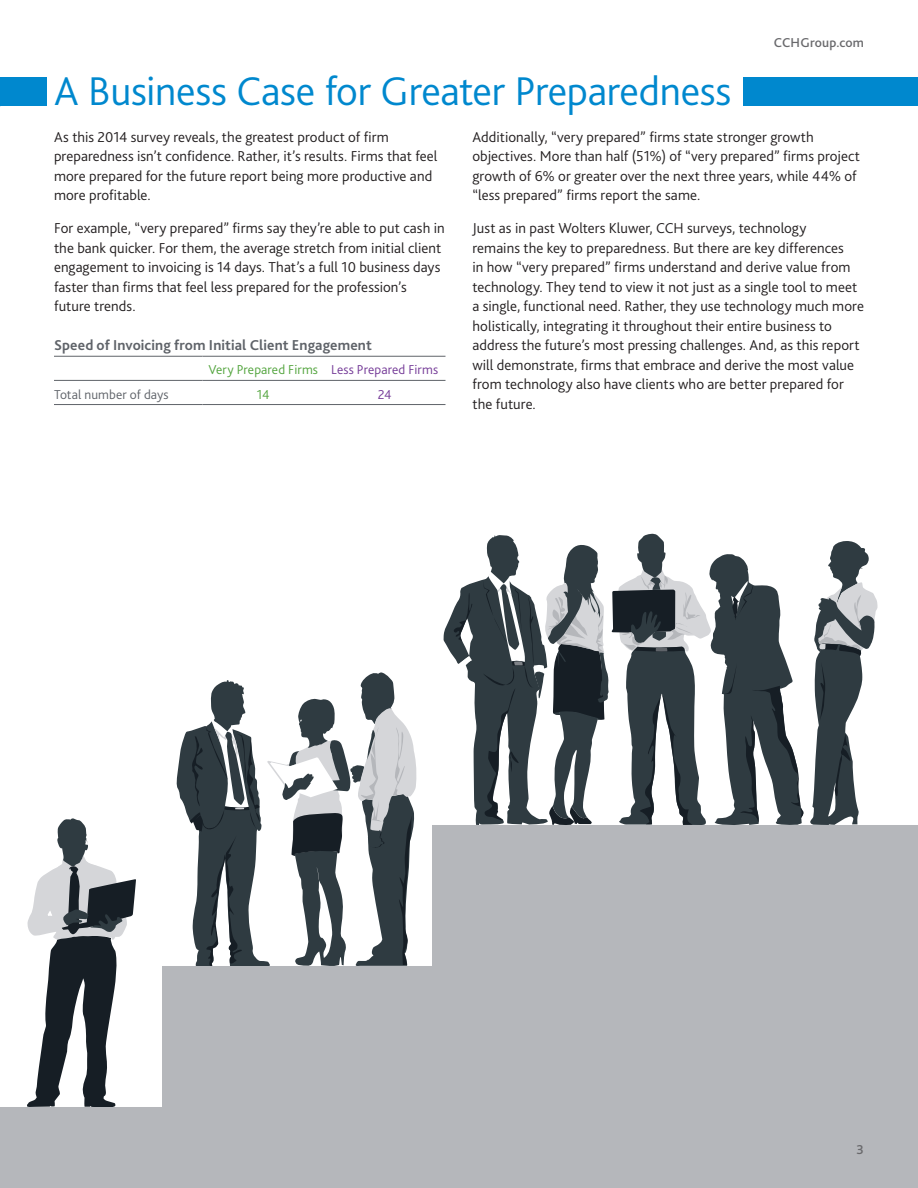
<style>
.page{position:relative;width:918px;height:1188px;background:#fff}
.page>*{position:absolute;margin:0;border:0;box-sizing:border-box;transform-origin:0 0}
.Page_Headline{font:300 42px "Bliss 2";letter-spacing:-.01em;color:#0088ce}
.t1{font:300 15px/19.5px "Bliss 2";letter-spacing:.005em;color:#231f20}
.Figure_Heading{font:700 15px "Bliss 2";letter-spacing:.005em;color:#5f6369}
.t2{font:300 13.5px "Bliss 2";letter-spacing:.005em;color:#52a43d}
.t3{font:300 13.5px "Bliss 2";letter-spacing:.005em;color:#743a97}
.t4{font:300 13.5px "Bliss 2";letter-spacing:.005em;color:#5f6369}
.t5{font:500 13.5px "Bliss 2";letter-spacing:.01em;color:#69696c}
</style>
<div class="page">
<div style="left:0;top:78px;width:918px;height:28px;background:#0088ce"></div>
<div style="left:47px;top:68px;width:695px;height:47px;background:#fff"></div>
<hr style="left:54px;top:356px;width:148px;height:1px;background:#5f6369">
<hr style="left:202px;top:356px;width:122px;height:1px;background:#5f6369">
<hr style="left:324px;top:356px;width:122px;height:1px;background:#5f6369">
<hr style="left:54px;top:380px;width:148px;height:1px;background:#5f6369">
<hr style="left:202px;top:380px;width:122px;height:1px;background:#5f6369">
<hr style="left:324px;top:380px;width:122px;height:1px;background:#5f6369">
<hr style="left:54px;top:404px;width:148px;height:1px;background:#5f6369">
<hr style="left:202px;top:404px;width:122px;height:1px;background:#5f6369">
<hr style="left:324px;top:404px;width:122px;height:1px;background:#5f6369">
<svg style="left:176px;top:672px;width:241px;height:153px"></svg>
<svg style="left:0;top:825px;width:918px;height:363px;background:#b2b4b8"></svg>
<svg style="left:810px;top:541px;width:67px;height:284px"></svg>
<svg style="left:443px;top:534px;width:361px;height:291px"></svg>
<p class="t5" style="left:774px;top:34px;width:92px">CCHGroup.com</p>
<p class="Page_Headline" style="left:54px;top:65px;width:679px">A Business Case for Greater Preparedness</p>
<p class="t1" style="left:54px;top:127px;width:385px">As this 2014 survey reveals, the greatest product of firm preparedness isn’t confidence. Rather, it’s results. Firms that feel more prepared for the future report being more productive and more profitable.</p>
<p class="t1" style="left:54px;top:218px;width:392px">For example, “very prepared” firms say they’re able to put cash in the bank quicker. For them, the average stretch from initial client engagement to invoicing is 14 days. That’s a full 10 business days faster than firms that feel less prepared for the profession’s future trends.</p>
<p class="Figure_Heading" style="left:54px;top:336px;width:319px">Speed of Invoicing from Initial Client Engagement</p>
<p class="t2" style="left:208px;top:362px;width:111px">Very Prepared Firms</p>
<p class="t3" style="left:331px;top:362px;width:108px">Less Prepared Firms</p>
<p class="t4" style="left:54px;top:386px;width:116px">Total number of days</p>
<p class="t2" style="left:257px;top:386px;width:14px">14</p>
<p class="t3" style="left:378px;top:386px;width:15px">24</p>
<p class="t1" style="left:472px;top:127px;width:389px">Additionally, “very prepared” firms state stronger growth objectives. More than half (51%) of “very prepared” firms project growth of 6% or greater over the next three years, while 44% of “less prepared” firms report the same.</p>
<p class="t1" style="left:472px;top:218px;width:393px">Just as in past Wolters Kluwer, CCH surveys, technology<br>remains the key to preparedness. But there are key differences<br>in how “very prepared” firms understand and derive value from technology. They tend to view it not just as a single tool to meet a single, functional need. Rather, they use technology much more holistically, integrating it throughout their entire business to address the future’s most pressing challenges. And, as this report will demonstrate, firms that embrace and derive the most value from technology also have clients who are better prepared for the future.</p>
<p class="t5" style="left:857px;top:1141px;width:9px">3</p>
</div>
